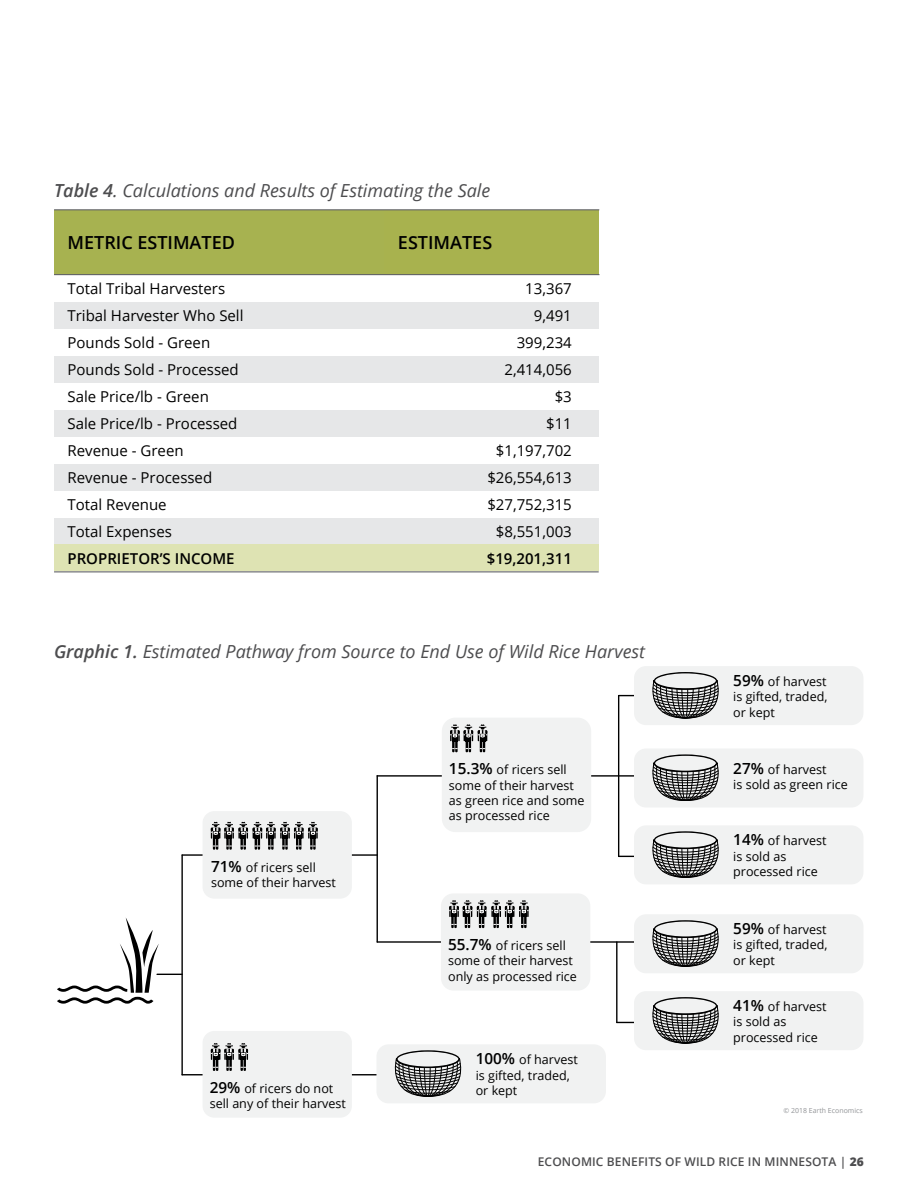
<style>
.page{position:relative;width:918px;height:1188px;background:#fff}
.page>*{position:absolute;margin:0;border:0;box-sizing:border-box;transform-origin:0 0}
.t1{font:italic 18px "Open Sans";color:#4d4d4f}
.t2{font:600 18px "Open Sans";color:#000}
.t3{font:15px "Open Sans";color:#000}
.t4{font:600 15px "Open Sans";color:#000}
.t5{font:12.6px/15.3px "Open Sans";color:#000}
.t6{font:600 12px "Open Sans";letter-spacing:.01em;color:#4d4d4f}
.t7{font:6.9px "Open Sans";color:#929497}
.s1{font-weight:600}
.s2{font-weight:600;font-size:15.3px}
.s3{font-weight:800}
</style>
<div class="page">
<div style="left:54px;top:210px;width:333px;height:65px;background:#a7b250"></div>
<div style="left:384px;top:210px;width:215px;height:65px;background:#a8b24e"></div>
<div style="left:54px;top:302px;width:332px;height:27px;background:#e6e7e8"></div>
<div style="left:384px;top:302px;width:215px;height:27px;background:#e6e7e8"></div>
<div style="left:54px;top:356px;width:332px;height:27px;background:#e6e7e8"></div>
<div style="left:384px;top:356px;width:215px;height:27px;background:#e6e7e8"></div>
<div style="left:54px;top:410px;width:332px;height:27px;background:#e6e7e8"></div>
<div style="left:384px;top:410px;width:215px;height:27px;background:#e6e7e8"></div>
<div style="left:54px;top:464px;width:332px;height:27px;background:#e6e7e8"></div>
<div style="left:384px;top:464px;width:215px;height:27px;background:#e6e7e8"></div>
<div style="left:54px;top:518px;width:332px;height:27px;background:#e6e7e8"></div>
<div style="left:384px;top:518px;width:215px;height:27px;background:#e6e7e8"></div>
<div style="left:54px;top:544px;width:332px;height:27px;background:#dee3b3"></div>
<div style="left:384px;top:544px;width:215px;height:27px;background:#dee3b3"></div>
<hr style="left:54px;top:274px;width:545px;height:1px;background:#636466">
<hr style="left:54px;top:209px;width:545px;height:1px;background:#636466">
<hr style="left:54px;top:571px;width:545px;height:1px;background:#636466">
<hr style="left:181px;top:855px;width:2px;height:220px;background:#000">
<hr style="left:377px;top:775px;width:257px;height:2px;background:#000">
<hr style="left:618px;top:696px;width:1px;height:160px;background:#000">
<svg style="left:619px;top:695px;width:15px;height:1px"></svg>
<svg style="left:619px;top:856px;width:15px;height:1px"></svg>
<hr style="left:377px;top:941px;width:268px;height:2px;background:#000">
<hr style="left:616px;top:942px;width:2px;height:80px;background:#000">
<hr style="left:617px;top:1022px;width:37px;height:1px;background:#000">
<hr style="left:377px;top:776px;width:1px;height:166px;background:#000">
<hr style="left:182px;top:854px;width:195px;height:2px;background:#000">
<hr style="left:182px;top:1074px;width:206px;height:1px;background:#000">
<div style="left:376px;top:1044px;width:230px;height:59px;background:#f1f2f2;border-radius:12px"></div>
<svg style="left:394px;top:1050px;width:68px;height:47px"></svg>
<div style="left:203px;top:811px;width:149px;height:88px;background:#f1f2f2;border-radius:12px"></div>
<svg style="left:211px;top:822px;width:107px;height:28px"></svg>
<div style="left:203px;top:1031px;width:149px;height:87px;background:#f1f2f2;border-radius:12px"></div>
<svg style="left:211px;top:1043px;width:37px;height:28px"></svg>
<div style="left:442px;top:718px;width:149px;height:114px;background:#f1f2f2;border-radius:14px"></div>
<svg style="left:450px;top:724px;width:37px;height:28px"></svg>
<div style="left:441px;top:893px;width:149px;height:98px;background:#f1f2f2;border-radius:12px"></div>
<svg style="left:449px;top:900px;width:80px;height:28px"></svg>
<div style="left:634px;top:667px;width:229px;height:58px;background:#f1f2f2;border-radius:12px"></div>
<svg style="left:652px;top:672px;width:67px;height:47px"></svg>
<div style="left:634px;top:749px;width:229px;height:59px;background:#f1f2f2;border-radius:12px"></div>
<svg style="left:652px;top:754px;width:67px;height:47px"></svg>
<div style="left:634px;top:825px;width:229px;height:59px;background:#f1f2f2;border-radius:12px"></div>
<svg style="left:652px;top:831px;width:67px;height:47px"></svg>
<div style="left:634px;top:914px;width:229px;height:59px;background:#f1f2f2;border-radius:12px"></div>
<svg style="left:652px;top:920px;width:67px;height:47px"></svg>
<div style="left:634px;top:991px;width:229px;height:59px;background:#f1f2f2;border-radius:12px"></div>
<svg style="left:652px;top:997px;width:67px;height:47px"></svg>
<svg style="left:57px;top:917px;width:125px;height:88px"></svg>
<h1 class="t1" style="left:54px;top:178px;width:438px"><span class="s1">Table 4</span>. Calculations and Results of Estimating the Sale</h1>
<h1 class="t2" style="left:68px;top:230px;width:169px">METRIC ESTIMATED</h1>
<h1 class="t2" style="left:398px;top:230px;width:96px">ESTIMATES</h1>
<p class="t3" style="left:68px;top:278px;width:159px">Total Tribal Harvesters</p>
<p class="t3" style="left:525px;top:278px;width:48px">13,367</p>
<p class="t3" style="left:68px;top:305px;width:178px">Tribal Harvester Who Sell</p>
<p class="t3" style="left:534px;top:305px;width:39px">9,491</p>
<p class="t3" style="left:68px;top:332px;width:144px">Pounds Sold - Green</p>
<p class="t3" style="left:517px;top:332px;width:57px">399,234</p>
<p class="t3" style="left:68px;top:359px;width:173px">Pounds Sold - Processed</p>
<p class="t3" style="left:504px;top:359px;width:69px">2,414,056</p>
<p class="t3" style="left:67px;top:386px;width:143px">Sale Price/lb - Green</p>
<p class="t3" style="left:555px;top:386px;width:19px">$3</p>
<p class="t3" style="left:68px;top:413px;width:171px">Sale Price/lb - Processed</p>
<p class="t3" style="left:546px;top:413px;width:27px">$11</p>
<p class="t3" style="left:67px;top:440px;width:118px">Revenue - Green</p>
<p class="t3" style="left:496px;top:440px;width:77px">$1,197,702</p>
<p class="t3" style="left:68px;top:467px;width:146px">Revenue - Processed</p>
<p class="t3" style="left:487px;top:467px;width:86px">$26,554,613</p>
<p class="t3" style="left:68px;top:494px;width:101px">Total Revenue</p>
<p class="t3" style="left:487px;top:494px;width:86px">$27,752,315</p>
<p class="t3" style="left:68px;top:521px;width:106px">Total Expenses</p>
<p class="t3" style="left:496px;top:521px;width:77px">$8,551,003</p>
<p class="t4" style="left:68px;top:548px;width:169px">PROPRIETOR’S INCOME</p>
<p class="t4" style="left:487px;top:548px;width:87px">$19,201,311</p>
<h1 class="t1" style="left:54px;top:639px;width:593px"><span class="s1">Graphic 1.</span> Estimated Pathway from Source to End Use of Wild Rice Harvest</h1>
<p class="t5" style="left:211px;top:859px;width:126px"><span class="s2">71%</span> of ricers sell some of their harvest</p>
<p class="t5" style="left:210px;top:1080px;width:138px"><span class="s2">29%</span> of ricers do not sell any of their harvest</p>
<p class="t5" style="left:449px;top:762px;width:137px"><span class="s2">15.3%</span> of ricers sell some of their harvest as green rice and some as processed rice</p>
<p class="t5" style="left:448px;top:938px;width:130px"><span class="s2">55.7%</span> of ricers sell some of their harvest only as processed rice</p>
<p class="t5" style="left:476px;top:1052px;width:104px"><span class="s2">100%</span> of harvest is gifted, traded, or kept</p>
<p class="t5" style="left:733px;top:673px;width:96px;text-align:justify"><span class="s2">59%</span> of harvest is gifted, traded, or kept</p>
<p class="t5" style="left:733px;top:761px;width:116px"><span class="s2">27%</span> of harvest<br>is sold as green rice</p>
<p class="t5" style="left:733px;top:833px;width:95px"><span class="s2">14%</span> of harvest is sold as processed rice</p>
<p class="t5" style="left:733px;top:922px;width:96px;text-align:justify"><span class="s2">59%</span> of harvest is gifted, traded, or kept</p>
<p class="t5" style="left:733px;top:998px;width:95px"><span class="s2">41%</span> of harvest is sold as processed rice</p>
<p class="t7" style="left:783px;top:1106px;width:81px">© 2018 Earth Economics</p>
<p class="t6" style="left:538px;top:1153px;width:328px">ECONOMIC BENEFITS OF WILD RICE IN MINNESOTA | <span class="s3">26</span></p>
</div>
